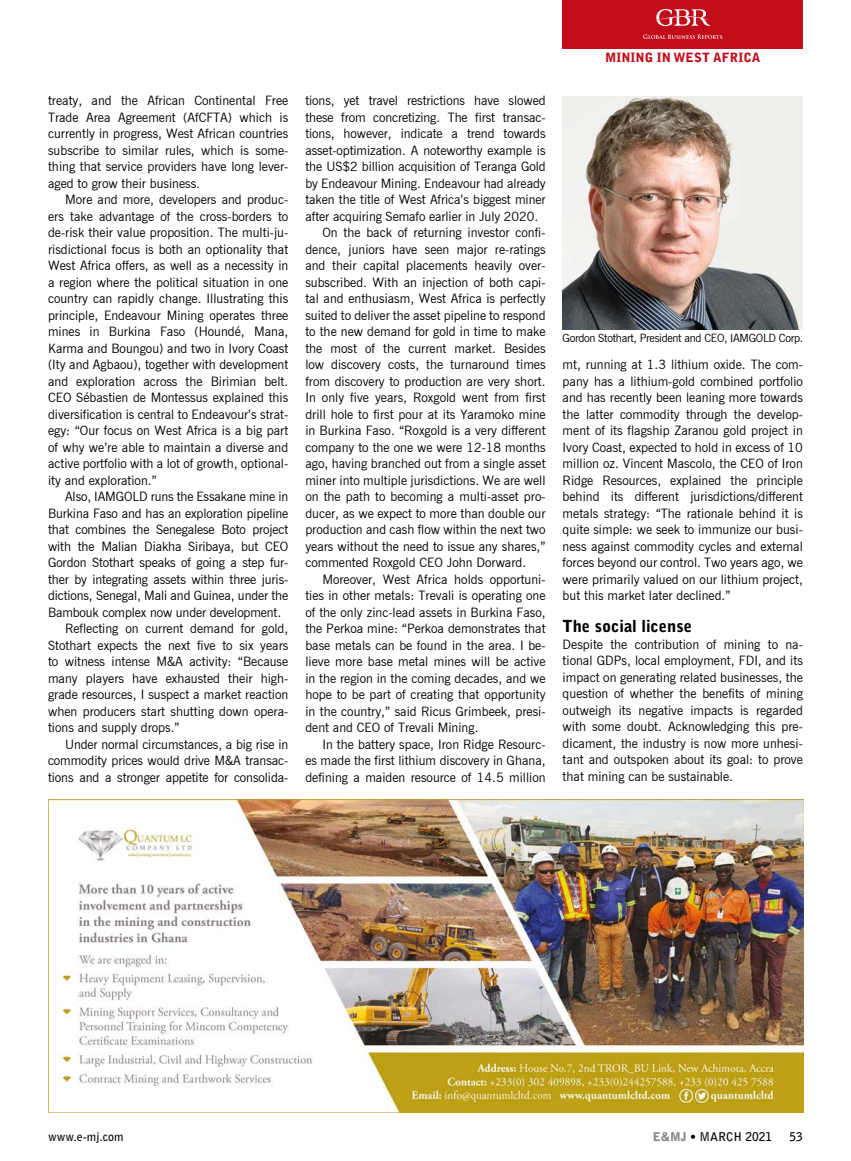
<style>
.page{position:relative;width:851px;height:1161px;background:#fff}
.page>*{position:absolute;margin:0;border:0;box-sizing:border-box;transform-origin:0 0}
.t1{font:900 16.5px "Bell Gothic Std";color:#000}
.t2{font:12.75px/16.5px "News Gothic BT";color:#000;text-align:justify}
.t3{font:900 12.75px "Bell Gothic Std";letter-spacing:.005em;color:#c10c1a}
.t4{font:700 12px "Bell Gothic Std";color:#000}
.t5{font:11.25px "News Gothic BT";letter-spacing:-.03em;color:#000}
.s1{font-weight:900;color:#878787}
.s2{font-weight:900}
</style>
<div class="page">
<div style="left:562px;top:0;width:240px;height:48px;background:#c10c1a"></div>
<svg style="left:643px;top:34px;width:79px;height:5px"></svg>
<svg style="left:655px;top:9px;width:56px;height:17px"></svg>
<img style="left:562px;top:96px;width:240px;height:233px">
<img style="left:49px;top:800px;width:754px;height:313px">
<p class="t2" style="left:48px;top:92px;width:242px">treaty, and the African Continental Free Trade Area Agreement (AfCFTA) which is currently in progress, West African countries subscribe to similar rules, which is some&shy;thing that service providers have long lever&shy;aged to grow their business.</p>
<p class="t2" style="left:48px;top:191px;width:242px;text-indent:17px">More and more, developers and produc&shy;ers take advantage of the cross-borders to de-risk their value proposition. The multi-ju&shy;risdictional focus is both an optionality that West Africa offers, as well as a necessity in a region where the political situation in one country can rapidly change. Illustrating this principle, Endeavour Mining operates three mines in Burkina Faso (Houndé, Mana, Karma and Boungou) and two in Ivory Coast (Ity and Agbaou), together with development and exploration across the Birimian belt.<br>CEO Sébastien de Montessus explained this diversification is central to Endeavour’s strat&shy;egy: “Our focus on West Africa is a big part of why we’re able to maintain a diverse and active portfolio with a lot of growth, optional&shy;ity and exploration.”</p>
<p class="t2" style="left:65px;top:488px;width:225px">Also, IAMGOLD runs the Essakane mine in</p>
<p class="t2" style="left:48px;top:505px;width:242px">Burkina Faso and has an exploration pipeline</p>
<p class="t2" style="left:48px;top:521px;width:242px">that combines the Senegalese Boto project</p>
<p class="t2" style="left:48px;top:538px;width:242px">with the Malian Diakha Siribaya, but CEO</p>
<p class="t2" style="left:48px;top:554px;width:242px">Gordon Stothart speaks of going a step fur-</p>
<p class="t2" style="left:48px;top:571px;width:242px">ther by integrating assets within three juris-</p>
<p class="t2" style="left:48px;top:587px;width:242px">dictions, Senegal, Mali and Guinea, under the</p>
<p class="t2" style="left:48px;top:604px;width:234px">Bambouk complex now under development.</p>
<p class="t2" style="left:65px;top:620px;width:225px">Reflecting on current demand for gold,</p>
<p class="t2" style="left:48px;top:637px;width:242px">Stothart expects the next five to six years</p>
<p class="t2" style="left:48px;top:653px;width:242px">to witness intense M&amp;A activity: “Because</p>
<p class="t2" style="left:48px;top:670px;width:242px">many players have exhausted their high-</p>
<p class="t2" style="left:48px;top:686px;width:242px">grade resources, I suspect a market reaction</p>
<p class="t2" style="left:48px;top:703px;width:242px">when producers start shutting down opera-</p>
<p class="t2" style="left:48px;top:719px;width:133px">tions and supply drops.”</p>
<p class="t2" style="left:65px;top:736px;width:225px">Under normal circumstances, a big rise in</p>
<p class="t2" style="left:48px;top:752px;width:242px">commodity prices would drive M&amp;A transac-</p>
<p class="t2" style="left:48px;top:769px;width:242px">tions and a stronger appetite for consolida-</p>
<p class="t2" style="left:305px;top:92px;width:242px">tions, yet travel restrictions have slowed</p>
<p class="t2" style="left:305px;top:109px;width:242px">these from concretizing. The first transac-</p>
<p class="t2" style="left:305px;top:125px;width:242px">tions, however, indicate a trend towards</p>
<p class="t2" style="left:305px;top:142px;width:242px">asset-optimization. A noteworthy example is</p>
<p class="t2" style="left:305px;top:158px;width:242px">the US$2 billion acquisition of Teranga Gold</p>
<p class="t2" style="left:305px;top:175px;width:242px">by Endeavour Mining. Endeavour had already</p>
<p class="t2" style="left:305px;top:191px;width:242px">taken the title of West Africa’s biggest miner</p>
<p class="t2" style="left:305px;top:208px;width:234px">after acquiring Semafo earlier in July 2020.</p>
<p class="t2" style="left:322px;top:224px;width:225px">On the back of returning investor confi-</p>
<p class="t2" style="left:305px;top:241px;width:242px">dence, juniors have seen major re-ratings</p>
<p class="t2" style="left:305px;top:257px;width:242px">and their capital placements heavily over-</p>
<p class="t2" style="left:305px;top:274px;width:242px">subscribed. With an injection of both capi-</p>
<p class="t2" style="left:305px;top:290px;width:242px">tal and enthusiasm, West Africa is perfectly</p>
<p class="t2" style="left:305px;top:307px;width:242px">suited to deliver the asset pipeline to respond</p>
<p class="t2" style="left:305px;top:323px;width:242px">to the new demand for gold in time to make</p>
<p class="t2" style="left:305px;top:340px;width:242px">the most of the current market. Besides</p>
<p class="t2" style="left:305px;top:356px;width:242px">low discovery costs, the turnaround times</p>
<p class="t2" style="left:305px;top:373px;width:242px">from discovery to production are very short.</p>
<p class="t2" style="left:305px;top:389px;width:242px">In only five years, Roxgold went from first</p>
<p class="t2" style="left:305px;top:406px;width:242px">drill hole to first pour at its Yaramoko mine</p>
<p class="t2" style="left:305px;top:422px;width:242px">in Burkina Faso. “Roxgold is a very different</p>
<p class="t2" style="left:305px;top:439px;width:242px">company to the one we were 12-18 months</p>
<p class="t2" style="left:305px;top:455px;width:242px">ago, having branched out from a single asset</p>
<p class="t2" style="left:305px;top:472px;width:242px">miner into multiple jurisdictions. We are well</p>
<p class="t2" style="left:305px;top:488px;width:242px">on the path to becoming a multi-asset pro-</p>
<p class="t2" style="left:305px;top:505px;width:242px">ducer, as we expect to more than double our</p>
<p class="t2" style="left:305px;top:521px;width:242px">production and cash flow within the next two</p>
<p class="t2" style="left:305px;top:538px;width:242px">years without the need to issue any shares,”</p>
<p class="t2" style="left:305px;top:554px;width:222px">commented Roxgold CEO John Dorward.</p>
<p class="t2" style="left:322px;top:571px;width:225px">Moreover, West Africa holds opportuni-</p>
<p class="t2" style="left:305px;top:587px;width:242px">ties in other metals: Trevali is operating one</p>
<p class="t2" style="left:305px;top:604px;width:242px">of the only zinc-lead assets in Burkina Faso,</p>
<p class="t2" style="left:305px;top:620px;width:242px">the Perkoa mine: “Perkoa demonstrates that</p>
<p class="t2" style="left:305px;top:637px;width:242px">base metals can be found in the area. I be-</p>
<p class="t2" style="left:305px;top:653px;width:242px">lieve more base metal mines will be active</p>
<p class="t2" style="left:305px;top:670px;width:242px">in the region in the coming decades, and we</p>
<p class="t2" style="left:305px;top:686px;width:242px">hope to be part of creating that opportunity</p>
<p class="t2" style="left:305px;top:703px;width:242px">in the country,” said Ricus Grimbeek, presi-</p>
<p class="t2" style="left:305px;top:719px;width:175px">dent and CEO of Trevali Mining.</p>
<p class="t2" style="left:322px;top:736px;width:225px">In the battery space, Iron Ridge Resourc-</p>
<p class="t2" style="left:305px;top:752px;width:242px">es made the first lithium discovery in Ghana,</p>
<p class="t2" style="left:305px;top:769px;width:242px">defining a maiden resource of 14.5 million</p>
<p class="t3" style="left:605px;top:50px;width:157px">MINING IN WEST AFRICA</p>
<p class="t5" style="left:562px;top:331px;width:242px">Gordon Stothart, President and CEO, IAMGOLD Corp.</p>
<p class="t2" style="left:562px;top:356px;width:242px">mt, running at 1.3 lithium oxide. The com&shy;pany has a lithium-gold combined portfolio and has recently been leaning more towards the latter commodity through the develop&shy;ment of its flagship Zaranou gold project in Ivory Coast, expected to hold in excess of 10 million oz. Vincent Mascolo, the CEO of Iron Ridge Resources, explained the principle behind its different jurisdictions/different metals strategy: “The rationale behind it is quite simple: we seek to immunize our busi&shy;ness against commodity cycles and external forces beyond our control. Two years ago, we were primarily valued on our lithium project, but this market later declined.”</p>
<p class="t1" style="left:562px;top:616px;width:131px">The social license</p>
<p class="t2" style="left:562px;top:636px;width:242px">Despite the contribution of mining to na&shy;tional GDPs, local employment, FDI, and its impact on generating related businesses, the question of whether the benefits of mining outweigh its negative impacts is regarded with some doubt. Acknowledging this pre&shy;dicament, the industry is now more unhesi&shy;tant and outspoken about its goal: to prove that mining can be sustainable.</p>
<p class="t4" style="left:48px;top:1130px;width:77px">www.e-mj.com</p>
<p class="t4" style="left:652px;top:1130px;width:121px"><span class="s1">E&amp;MJ</span> <span class="s2">•</span> MARCH 2021</p>
<p class="t4" style="left:789px;top:1130px;width:15px">53</p>
</div>
